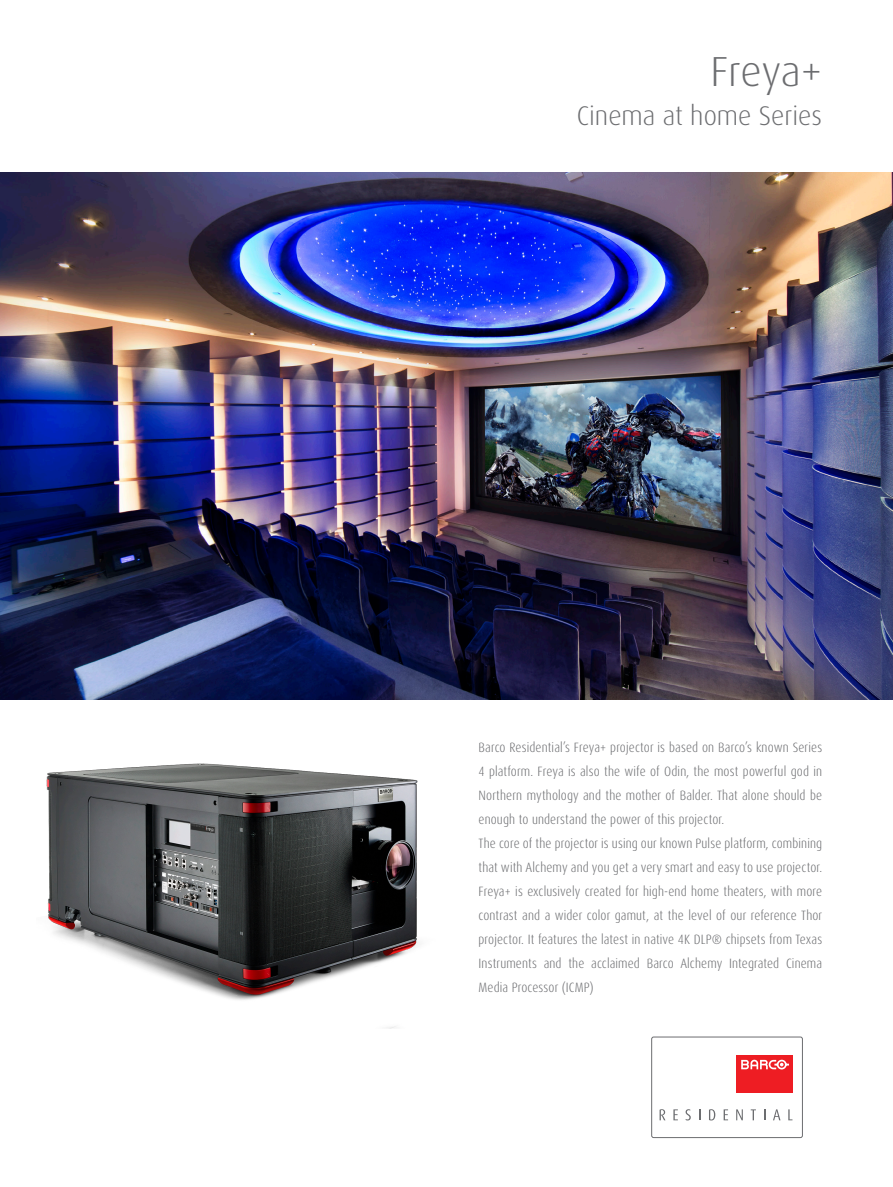
<style>
.page{position:relative;width:893px;height:1187px;background:#fff}
.page>*{position:absolute;margin:0;border:0;box-sizing:border-box;transform-origin:0 0}
.t1{font:300 42px "Dax Pro";letter-spacing:-.01em;color:#6c6d70}
.t2{font:300 27px "Dax Pro";color:#6c6d70}
.avielo_brochure_copy{font:300 condensed 13.5px/24px "Dax Pro";letter-spacing:.01em;color:#6c6d70;text-align:justify}
</style>
<div class="page">
<div style="left:651px;top:1036px;width:152px;height:101px;border:1px solid #6c6d70;border-radius:2px"></div>
<svg style="left:660px;top:1109px;width:5px;height:11px"></svg>
<svg style="left:673px;top:1109px;width:5px;height:11px"></svg>
<svg style="left:685px;top:1109px;width:6px;height:11px"></svg>
<svg style="left:709px;top:1109px;width:6px;height:11px"></svg>
<svg style="left:724px;top:1109px;width:4px;height:11px"></svg>
<svg style="left:736px;top:1109px;width:7px;height:11px"></svg>
<svg style="left:751px;top:1109px;width:5px;height:11px"></svg>
<svg style="left:773px;top:1109px;width:7px;height:11px"></svg>
<svg style="left:788px;top:1109px;width:4px;height:11px"></svg>
<div style="left:736px;top:1054px;width:57px;height:38px;background:#ee1d23"></div>
<svg style="left:741px;top:1059px;width:48px;height:10px"></svg>
<img style="left:0;top:172px;width:893px;height:527px">
<img style="left:46px;top:763px;width:373px;height:265px">
<p class="t1" style="left:711px;top:45px;width:113px">Freya+</p>
<p class="t2" style="left:577px;top:98px;width:247px">Cinema at home Series</p>
<p class="avielo_brochure_copy" style="left:479px;top:735px;width:345px">Barco Residential’s Freya+ projector is based on Barco’s known Series 4 platform. Freya is also the wife of Odin, the most powerful god in Northern mythology and the mother of Balder. That alone should be enough to understand the power of this projector.</p>
<p class="avielo_brochure_copy" style="left:479px;top:831px;width:345px">The core of the projector is using our known Pulse platform, combining that with Alchemy and you get a very smart and easy to use projector.<br>Freya+ is exclusively created for high-end home theaters, with more contrast and a wider color gamut, at the level of our reference Thor projector. It features the latest in native 4K DLP® chipsets from Texas Instruments and the acclaimed Barco Alchemy Integrated Cinema Media Processor (ICMP)</p>
</div>
